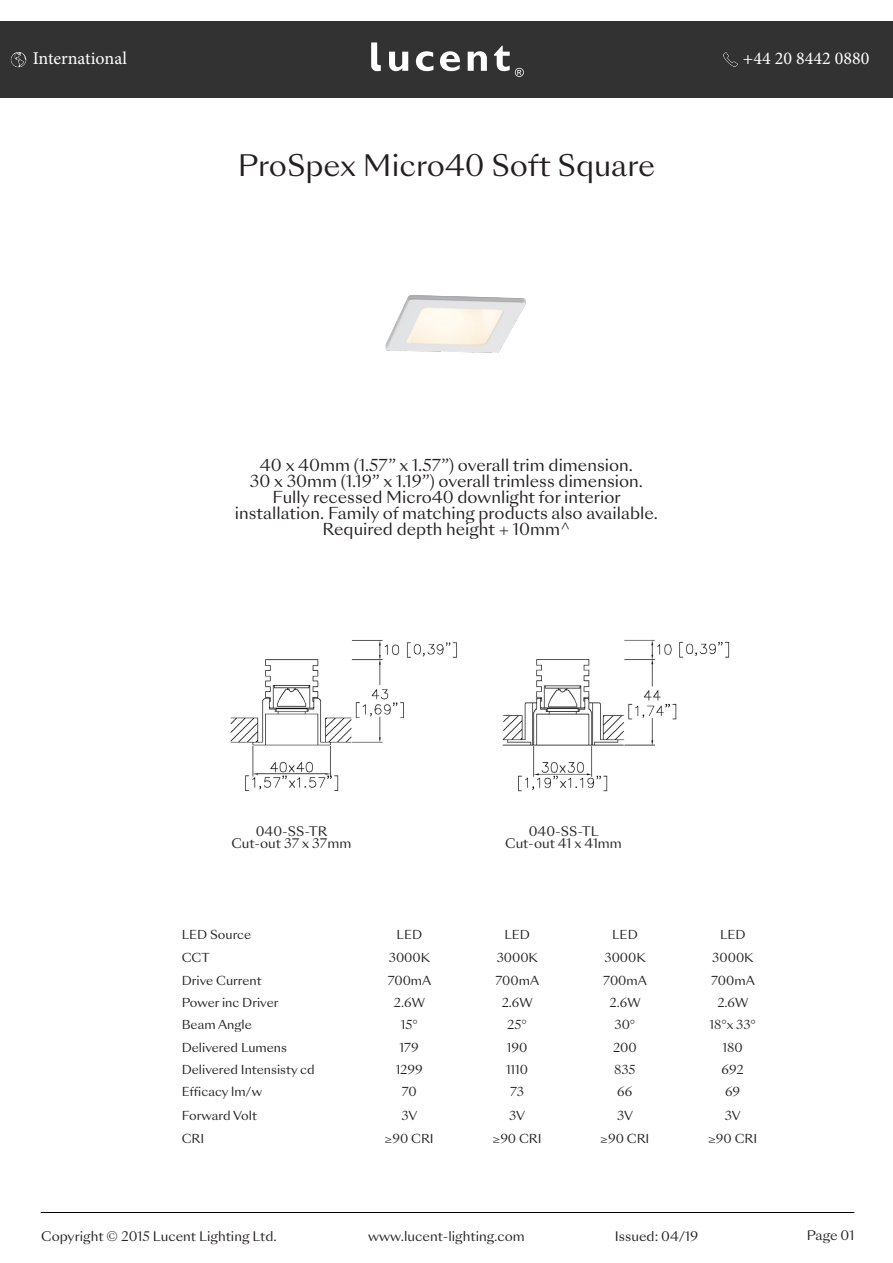
<style>
.page{position:relative;width:893px;height:1263px;background:#fff}
.page>*{position:absolute;margin:0;border:0;box-sizing:border-box;transform-origin:0 0}
.t1{font:28.65px "Sang Bleu Sunrise";color:#231f20}
.t2{font:18px "Minion Pro";color:#fff}
.t3{font:15.9px/15.9px "Sang Bleu Sunrise";color:#231f20;text-align:center}
.t4{font:12.75px/12.8px "Sang Bleu Sunrise";color:#231f20;text-align:center}
.t5{font:12px "Sang Bleu Sunrise";color:#231f20}
</style>
<div class="page">
<div style="left:0;top:21px;width:893px;height:77px;background:#333233"></div>
<img style="left:385px;top:295px;width:141px;height:58px">
<img style="left:230px;top:640px;width:227px;height:151px">
<hr style="left:41px;top:1212px;width:813px;height:1px;background:#000">
<svg style="left:389px;top:52px;width:19px;height:19px"></svg>
<svg style="left:416px;top:51px;width:17px;height:20px"></svg>
<svg style="left:440px;top:51px;width:20px;height:20px"></svg>
<svg style="left:468px;top:51px;width:19px;height:20px"></svg>
<svg style="left:371px;top:42px;width:10px;height:29px"></svg>
<svg style="left:494px;top:46px;width:30px;height:31px"></svg>
<img style="left:502px;top:639px;width:228px;height:153px">
<img style="left:11px;top:52px;width:15px;height:15px">
<img style="left:723px;top:52px;width:15px;height:15px">
<h2 class="t2" style="left:33px;top:47px;width:96px">International</h2>
<h2 class="t2" style="left:743px;top:47px;width:128px">+44 20 8442 0880</h2>
<h1 class="t1" style="left:238px;top:146px;width:419px">ProSpex Micro40 Soft Square</h1>
<p class="t3" style="left:235px;top:458px;width:425px">40 x 40mm (1.57” x 1.57”) overall trim dimension.<br>30 x 30mm (1.19” x 1.19”) overall trimless dimension.<br>Fully recessed Micro40 downlight for interior installation. Family of matching products also available.<br>Required depth height + 10mm^</p>
<p class="t4" style="left:231px;top:825px;width:121px">040-SS-TR<br>Cut-out 37 x 37mm</p>
<p class="t4" style="left:505px;top:825px;width:118px">040-SS-TL<br>Cut-out 41 x 41mm</p>
<p class="t5" style="left:182px;top:926px;width:71px">LED Source</p>
<p class="t5" style="left:397px;top:926px;width:27px">LED</p>
<p class="t5" style="left:504px;top:926px;width:27px">LED</p>
<p class="t5" style="left:612px;top:926px;width:27px">LED</p>
<p class="t5" style="left:720px;top:926px;width:27px">LED</p>
<p class="t5" style="left:182px;top:949px;width:30px">CCT</p>
<p class="t5" style="left:389px;top:949px;width:43px">3000K</p>
<p class="t5" style="left:497px;top:949px;width:43px">3000K</p>
<p class="t5" style="left:604px;top:949px;width:43px">3000K</p>
<p class="t5" style="left:712px;top:949px;width:43px">3000K</p>
<p class="t5" style="left:182px;top:972px;width:81px">Drive Current</p>
<p class="t5" style="left:388px;top:972px;width:45px">700mA</p>
<p class="t5" style="left:495px;top:972px;width:45px">700mA</p>
<p class="t5" style="left:603px;top:972px;width:45px">700mA</p>
<p class="t5" style="left:711px;top:972px;width:45px">700mA</p>
<p class="t5" style="left:182px;top:994px;width:98px">Power inc Driver</p>
<p class="t5" style="left:394px;top:994px;width:33px">2.6W</p>
<p class="t5" style="left:502px;top:994px;width:33px">2.6W</p>
<p class="t5" style="left:610px;top:994px;width:33px">2.6W</p>
<p class="t5" style="left:717px;top:994px;width:33px">2.6W</p>
<p class="t5" style="left:182px;top:1017px;width:72px">Beam Angle</p>
<p class="t5" style="left:401px;top:1017px;width:18px">15°</p>
<p class="t5" style="left:507px;top:1017px;width:21px">25°</p>
<p class="t5" style="left:614px;top:1017px;width:22px">30°</p>
<p class="t5" style="left:709px;top:1017px;width:48px">18°x 33°</p>
<p class="t5" style="left:182px;top:1039px;width:107px">Delivered Lumens</p>
<p class="t5" style="left:400px;top:1039px;width:21px">179</p>
<p class="t5" style="left:507px;top:1039px;width:22px">190</p>
<p class="t5" style="left:613px;top:1039px;width:25px">200</p>
<p class="t5" style="left:723px;top:1039px;width:22px">180</p>
<p class="t5" style="left:182px;top:1061px;width:135px">Delivered Intensisty cd</p>
<p class="t5" style="left:396px;top:1061px;width:29px">1299</p>
<p class="t5" style="left:506px;top:1061px;width:24px">1110</p>
<p class="t5" style="left:614px;top:1061px;width:23px">835</p>
<p class="t5" style="left:722px;top:1061px;width:24px">692</p>
<p class="t5" style="left:182px;top:1084px;width:82px">Efficacy lm/w</p>
<p class="t5" style="left:402px;top:1084px;width:16px">70</p>
<p class="t5" style="left:510px;top:1084px;width:16px">73</p>
<p class="t5" style="left:617px;top:1084px;width:17px">66</p>
<p class="t5" style="left:725px;top:1084px;width:17px">69</p>
<p class="t5" style="left:182px;top:1107px;width:77px">Forward Volt</p>
<p class="t5" style="left:401px;top:1107px;width:17px">3V</p>
<p class="t5" style="left:509px;top:1107px;width:17px">3V</p>
<p class="t5" style="left:617px;top:1107px;width:17px">3V</p>
<p class="t5" style="left:725px;top:1107px;width:17px">3V</p>
<p class="t5" style="left:182px;top:1130px;width:24px">CRI</p>
<p class="t5" style="left:385px;top:1130px;width:51px">≥90 CRI</p>
<p class="t5" style="left:492px;top:1130px;width:51px">≥90 CRI</p>
<p class="t5" style="left:600px;top:1130px;width:51px">≥90 CRI</p>
<p class="t5" style="left:708px;top:1130px;width:51px">≥90 CRI</p>
<p class="t4" style="left:41px;top:1230px;width:237px">Copyright © 2015 Lucent Lighting Ltd.</p>
<p class="t4" style="left:615px;top:1230px;width:85px">Issued: 04/19</p>
<p class="t4" style="left:807px;top:1230px;width:49px">Page 01</p>
<p class="t4" style="left:368px;top:1230px;width:158px">www.lucent-lighting.com</p>
</div>
